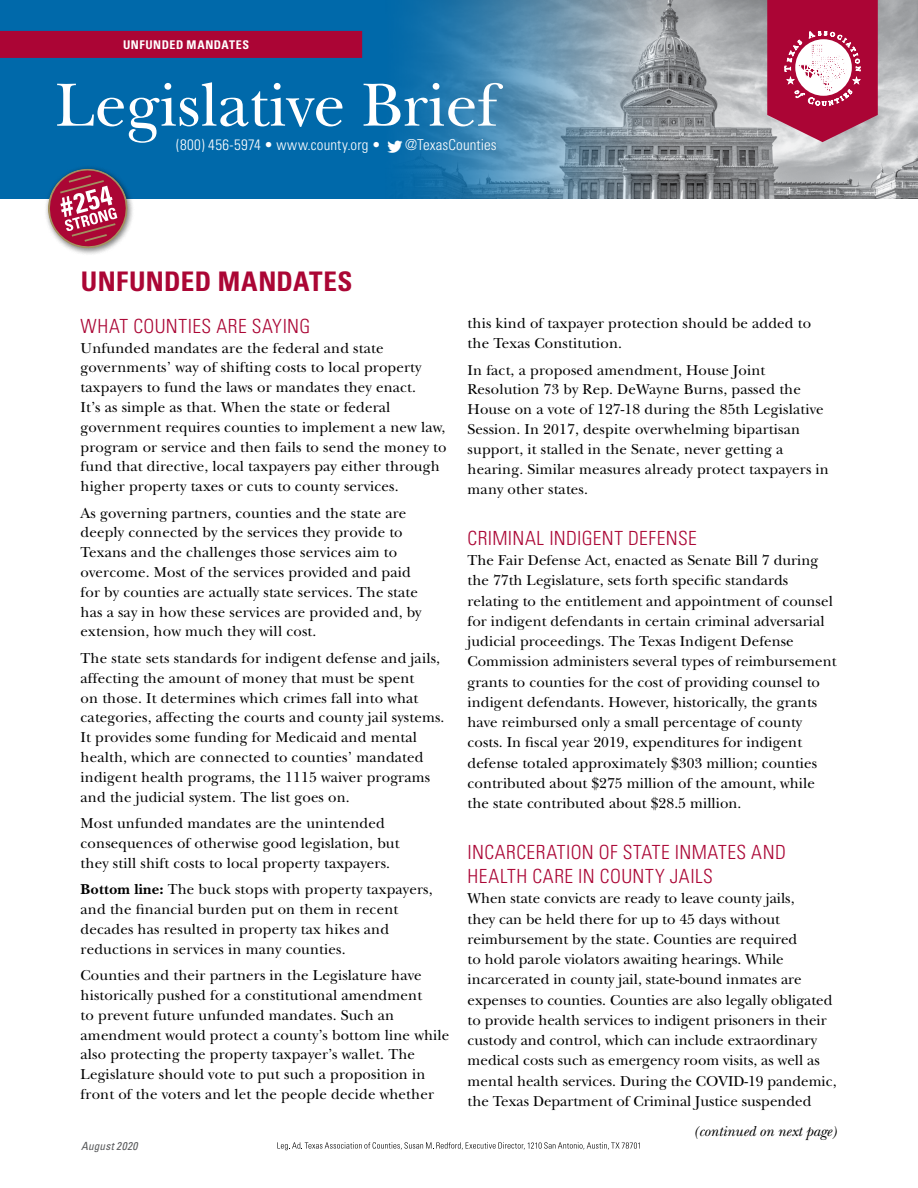
<style>
.page{position:relative;width:918px;height:1188px;background:#fff}
.page>*{position:absolute;margin:0;border:0;box-sizing:border-box;transform-origin:0 0}
.t1{font:63.6px "New Baskerville";color:#fff}
.t2{font:700 condensed 27px "Univers";letter-spacing:.015em;color:#ab0635}
.t3{font:300 condensed 19.5px/24px "Univers";letter-spacing:.02em;color:#ab0635}
.t4{font:15px/19.8px "New Baskerville";letter-spacing:.01em;color:#000}
.t5{font:300 condensed 15px "Univers";letter-spacing:.01em;color:#fff}
.t6{font:italic 15px "New Baskerville";letter-spacing:-.005em;color:#000}
.t7{font:700 condensed 12px "Univers";letter-spacing:.045em;color:#fff}
.t8{font:italic condensed 11.25px "Univers";letter-spacing:.02em;color:#58595b}
.s1{font-family:"Sosa";font-weight:400;font-stretch:normal}
.s2{font-weight:700}
</style>
<div class="page">
<div style="left:0;top:0;width:918px;height:199px;background:#0069aa"></div>
<img style="left:257px;top:0;width:661px;height:199px">
<div style="left:44px;top:165px;width:91px;height:91px;background:#000;opacity:.5"></div>
<svg style="left:48px;top:169px;width:80px;height:79px"></svg>
<svg style="left:277px;top:1142px;width:363px;height:8px"></svg>
<svg style="left:767px;top:0;width:111px;height:142px"></svg>
<div style="left:0;top:31px;width:362px;height:27px;background:#ab0535"></div>
<p class="t7" style="left:123px;top:38px;width:128px">UNFUNDED MANDATES</p>
<h1 class="t1" style="left:56px;top:68px;width:444px">Legislative Brief</h1>
<p class="t5" style="left:176px;top:136px;width:322px">(800) 456-5974 • www.county.org • <span class="s1">t</span> @TexasCounties</p>
<h2 class="t2" style="left:81px;top:265px;width:273px">UNFUNDED MANDATES</h2>
<h3 class="t3" style="left:81px;top:314px;width:231px">WHAT COUNTIES ARE SAYING</h3>
<p class="t4" style="left:81px;top:338px;width:367px">Unfunded mandates are the federal and state governments’ way of shifting costs to local property taxpayers to fund the laws or mandates they enact.<br>It’s as simple as that. When the state or federal government requires counties to implement a new law, program or service and then fails to send the money to fund that directive, local taxpayers pay either through higher property taxes or cuts to county services.</p>
<p class="t4" style="left:81px;top:503px;width:343px">As governing partners, counties and the state are deeply connected by the services they provide to Texans and the challenges those services aim to overcome. Most of the services provided and paid for by counties are actually state services. The state has a say in how these services are provided and, by extension, how much they will cost.</p>
<p class="t4" style="left:81px;top:648px;width:365px">The state sets standards for indigent defense and jails, affecting the amount of money that must be spent<br>on those. It determines which crimes fall into what categories, affecting the courts and county jail systems.<br>It provides some funding for Medicaid and mental health, which are connected to counties’ mandated indigent health programs, the 1115 waiver programs and the judicial system. The list goes on.</p>
<p class="t4" style="left:81px;top:814px;width:320px">Most unfunded mandates are the unintended consequences of otherwise good legislation, but they still shift costs to local property taxpayers.</p>
<p class="t4" style="left:81px;top:880px;width:354px"><span class="s2">Bottom line:</span> The buck stops with property taxpayers, and the financial burden put on them in recent decades has resulted in property tax hikes and reductions in services in many counties.</p>
<p class="t4" style="left:81px;top:966px;width:370px">Counties and their partners in the Legislature have historically pushed for a constitutional amendment<br>to prevent future unfunded mandates. Such an amendment would protect a county’s bottom line while also protecting the property taxpayer’s wallet. The Legislature should vote to put such a proposition in front of the voters and let the people decide whether</p>
<p class="t8" style="left:81px;top:1138px;width:58px">August 2020</p>
<p class="t4" style="left:468px;top:314px;width:345px">this kind of taxpayer protection should be added to the Texas Constitution.</p>
<p class="t4" style="left:468px;top:360px;width:363px">In fact, a proposed amendment, House Joint Resolution 73 by Rep. DeWayne Burns, passed the House on a vote of 127-18 during the 85th Legislative Session. In 2017, despite overwhelming bipartisan support, it stalled in the Senate, never getting a hearing. Similar measures already protect taxpayers in many other states.</p>
<h3 class="t3" style="left:468px;top:526px;width:231px">CRIMINAL INDIGENT DEFENSE</h3>
<p class="t4" style="left:468px;top:550px;width:371px;line-height:20.2px">The Fair Defense Act, enacted as Senate Bill 7 during the 77th Legislature, sets forth specific standards relating to the entitlement and appointment of counsel for indigent defendants in certain criminal adversarial judicial proceedings. The Texas Indigent Defense Commission administers several types of reimbursement grants to counties for the cost of providing counsel to indigent defendants. However, historically, the grants have reimbursed only a small percentage of county costs. In fiscal year 2019, expenditures for indigent defense totaled approximately $303 million; counties contributed about $275 million of the amount, while the state contributed about $28.5 million.</p>
<h3 class="t3" style="left:468px;top:840px;width:320px">INCARCERATION OF STATE INMATES AND<br>HEALTH CARE IN COUNTY JAILS</h3>
<p class="t4" style="left:468px;top:888px;width:370px;line-height:20.2px">When state convicts are ready to leave county jails,<br>they can be held there for up to 45 days without reimbursement by the state. Counties are required<br>to hold parole violators awaiting hearings. While incarcerated in county jail, state-bound inmates are expenses to counties. Counties are also legally obligated to provide health services to indigent prisoners in their custody and control, which can include extraordinary medical costs such as emergency room visits, as well as mental health services. During the COVID-19 pandemic, the Texas Department of Criminal Justice suspended</p>
<p class="t6" style="left:694px;top:1123px;width:144px">(continued on next page)</p>
</div>
